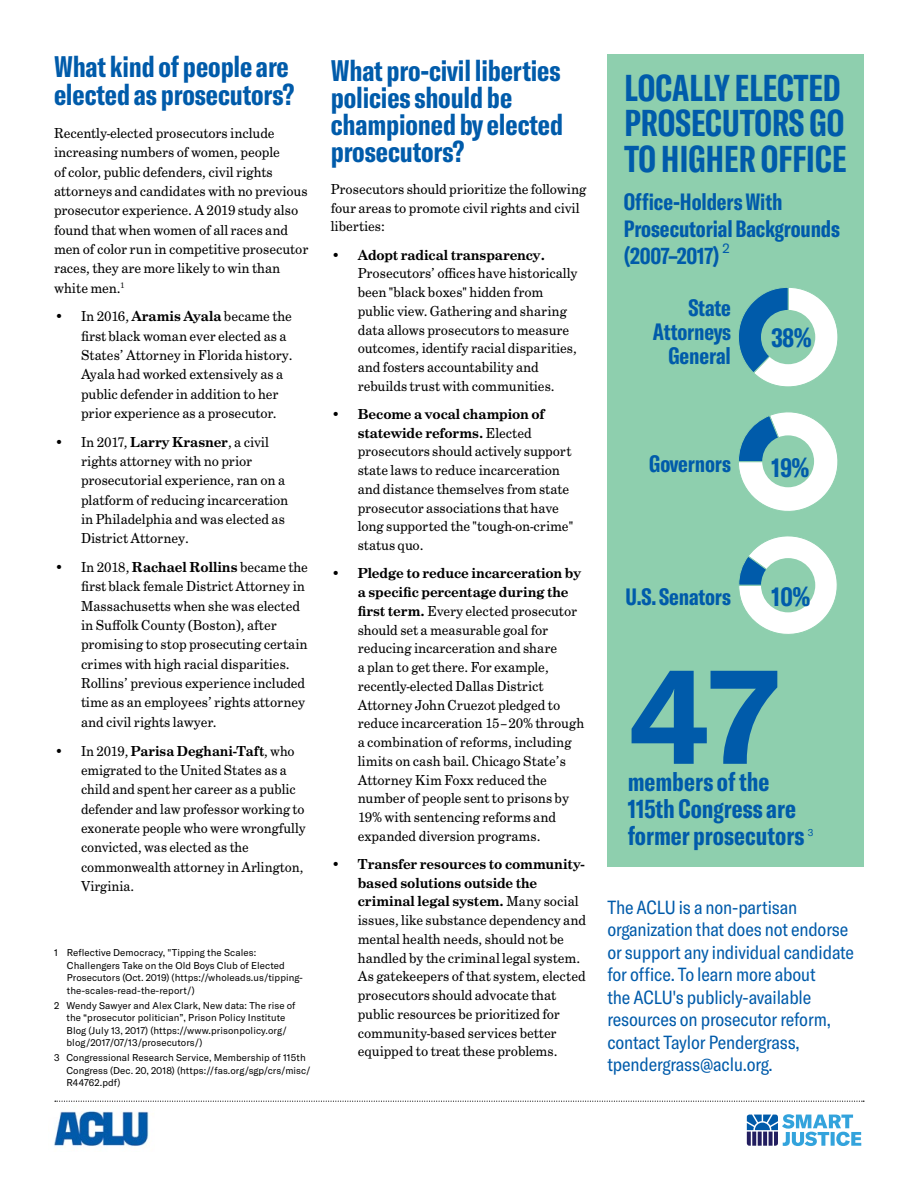
<style>
.page{position:relative;width:918px;height:1188px;background:#fff}
.page>*{position:absolute;margin:0;border:0;box-sizing:border-box;transform-origin:0 0}
.t1{font:700 133.8px "GT America";color:#005baa}
.t2{font:700 extra-condensed 36.9px/35.5px "GT America";letter-spacing:.005em;color:#005baa}
.t3{font:700 extra-condensed 29.25px/27px "GT America";letter-spacing:-.005em;color:#005baa}
.t4{font:700 extra-condensed 26.7px "GT America";color:#005baa}
.t5{font:700 extra-condensed 26.25px/26.8px "GT America";color:#005baa}
.t6{font:700 extra-condensed 23.25px/24px "GT America";letter-spacing:-.005em;color:#005baa;text-align:right}
.t7{font:condensed 18.75px/22.5px "GT America";letter-spacing:-.005em;color:#005baa}
.t8{font:15px/18.8px "Century Schoolbook FS";color:#000}
.t9{font:700 15px "Century Schoolbook FS";color:#000}
.t10{font:13.5px "GT America";color:#005baa}
.t11{font:10.05px "GT America";color:#005baa}
.t12{font:9.75px/12.3px "GT America";letter-spacing:.01em;color:#000}
.s1{font-weight:700}
</style>
<div class="page">
<div style="left:608px;top:54px;width:256px;height:812px;background:#8ecfae"></div>
<svg style="left:739px;top:287px;width:99px;height:100px"></svg>
<div style="left:761px;top:310px;width:54px;height:54px;background:#8ecfae;border-radius:50%"></div>
<svg style="left:739px;top:536px;width:98px;height:98px"></svg>
<div style="left:761px;top:558px;width:54px;height:54px;background:#8ecfae;border-radius:50%"></div>
<svg style="left:739px;top:412px;width:99px;height:99px"></svg>
<div style="left:762px;top:435px;width:52px;height:52px;background:#8ecfae;border-radius:50%"></div>
<svg style="left:55px;top:1101px;width:809px;height:1px"></svg>
<img style="left:54px;top:1111px;width:95px;height:37px">
<svg style="left:747px;top:1114px;width:114px;height:32px"></svg>
<h3 class="t3" style="left:54px;top:53px;width:242px;line-height:27.6px">What kind of people are elected as prosecutors?</h3>
<p class="t8" style="left:54px;top:124px;width:256px;line-height:19.4px">Recently-elected prosecutors include increasing numbers of women, people<br>of color, public defenders, civil rights attorneys and candidates with no previous prosecutor experience. A 2019 study also found that when women of all races and men of color run in competitive prosecutor races, they are more likely to win than white men.<sup>1</sup></p>
<p class="t8" style="left:81px;top:307px;width:213px;line-height:19.4px;text-indent:-27px">• In 2016, <span class="s1">Aramis Ayala</span> became the first black woman ever elected as a States’ Attorney in Florida history.<br>Ayala had worked extensively as a public defender in addition to her prior experience as a prosecutor.</p>
<p class="t8" style="left:81px;top:432px;width:209px;line-height:19.4px;text-indent:-27px">• In 2017, <span class="s1">Larry Krasner</span>, a civil rights attorney with no prior prosecutorial experience, ran on a platform of reducing incarceration in Philadelphia and was elected as<br>District Attorney.</p>
<p class="t8" style="left:81px;top:558px;width:228px;line-height:19.4px;text-indent:-27px">• In 2018, <span class="s1">Rachael Rollins</span> became the first black female District Attorney in Massachusetts when she was elected in Suffolk County (Boston), after promising to stop prosecuting certain crimes with high racial disparities.<br>Rollins’ previous experience included time as an employees’ rights attorney and civil rights lawyer.</p>
<p class="t8" style="left:81px;top:741px;width:226px;line-height:19.4px;text-indent:-27px">• In 2019, <span class="s1">Parisa Deghani-Taft</span>, who emigrated to the United States as a child and spent her career as a public defender and law professor working to exonerate people who were wrongfully convicted, was elected as the commonwealth attorney in Arlington,<br>Virginia.</p>
<p class="t12" style="left:67px;top:947px;width:238px;text-indent:-13px">1 Reflective Democracy, "Tipping the Scales:<br>Challengers Take on the Old Boys Club of Elected Prosecutors (Oct. 2019) (https://wholeads.us/tipping&shy;the-scales-read-the-report/)</p>
<p class="t12" style="left:67px;top:999px;width:231px;text-indent:-13px">2 Wendy Sawyer and Alex Clark, New data: The rise of the “prosecutor politician”, Prison Policy Institute Blog (July 13, 2017) (https://www.prisonpolicy.org/ blog/2017/07/13/prosecutors/)</p>
<p class="t12" style="left:66px;top:1052px;width:246px;text-indent:-12px">3 Congressional Research Service, Membership of 115th<br>Congress (Dec. 20, 2018) (https://fas.org/sgp/crs/misc/<br>R44762.pdf)</p>
<h3 class="t3" style="left:331px;top:57px;width:234px">What pro-civil liberties policies should be championed by elected prosecutors?</h3>
<p class="t8" style="left:331px;top:180px;width:257px">Prosecutors should prioritize the following four areas to promote civil rights and civil liberties:</p>
<p class="t9" style="left:331px;top:246px;width:216px">• Adopt radical transparency.</p>
<p class="t8" style="left:358px;top:264px;width:221px">Prosecutors’ offices have historically been "black boxes" hidden from public view. Gathering and sharing data allows prosecutors to measure outcomes, identify racial disparities, and fosters accountability and rebuilds trust with communities.</p>
<p class="t8" style="left:358px;top:405px;width:217px;text-indent:-27px"><span class="s1">• Become a vocal champion of statewide reforms.</span> Elected prosecutors should actively support state laws to reduce incarceration and distance themselves from state prosecutor associations that have long supported the "tough-on-crime" status quo.</p>
<p class="t8" style="left:358px;top:564px;width:228px;text-indent:-27px"><span class="s1">• Pledge to reduce incarceration by a specific percentage during the first term.</span> Every elected prosecutor should set a measurable goal for reducing incarceration and share<br>a plan to get there. For example, recently-elected Dallas District Attorney John Cruezot pledged to reduce incarceration 15–20% through a combination of reforms, including limits on cash bail. Chicago State’s Attorney Kim Foxx reduced the number of people sent to prisons by 19% with sentencing reforms and expanded diversion programs.</p>
<p class="t8" style="left:358px;top:855px;width:230px;text-indent:-27px"><span class="s1">• Transfer resources to community&shy;based solutions outside the criminal legal system.</span> Many social issues, like substance dependency and mental health needs, should not be handled by the criminal legal system.<br>As gatekeepers of that system, elected prosecutors should advocate that public resources be prioritized for community-based services better equipped to treat these problems.</p>
<h2 class="t2" style="left:624px;top:70px;width:223px">LOCALLY ELECTED<br>PROSECUTORS GO<br>TO HIGHER OFFICE</h2>
<h3 class="t6" style="left:624px;top:188px;width:218px;line-height:27px;text-align:left">Office-Holders With<br>Prosecutorial Backgrounds (2007–2017)</h3>
<p class="t10" style="left:722px;top:241px;width:9px">2</p>
<h3 class="t6" style="left:653px;top:296px;width:80px">State<br>Attorneys<br>General</h3>
<h3 class="t6" style="left:649px;top:451px;width:83px">Governors</h3>
<h3 class="t4" style="left:771px;top:321px;width:41px">38%</h3>
<h3 class="t4" style="left:771px;top:451px;width:39px">19%</h3>
<h3 class="t6" style="left:626px;top:585px;width:107px">U.S. Senators</h3>
<h3 class="t4" style="left:771px;top:581px;width:40px">10%</h3>
<h1 class="t1" style="left:628px;top:633px;width:152px">47</h1>
<h3 class="t5" style="left:628px;top:768px;width:178px">members of the<br>115th Congress are former prosecutors</h3>
<p class="t11" style="left:808px;top:826px;width:7px">3</p>
<p class="t7" style="left:607px;top:896px;width:248px">The ACLU is a non-partisan organization that does not endorse or support any individual candidate for office. To learn more about<br>the ACLU's publicly-available resources on prosecutor reform, contact Taylor Pendergrass, tpendergrass@aclu.org.</p>
</div>
